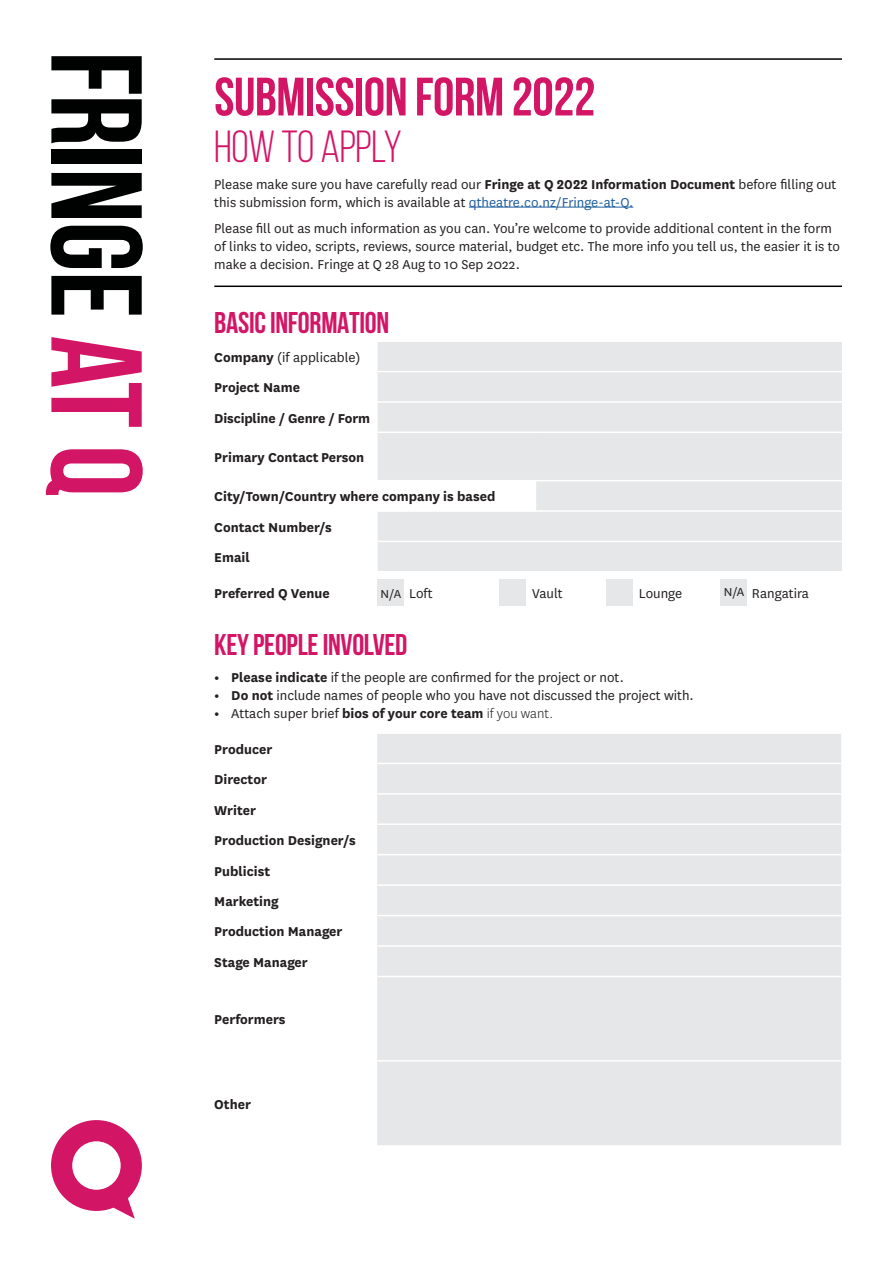
<style>
.page{position:relative;width:893px;height:1263px;background:#fff}
.page>*{position:absolute;margin:0;border:0;box-sizing:border-box;transform-origin:0 0}
.t1{font:700 129px "Bebas Neue";letter-spacing:-.01em;color:#000101}
.t2{font:700 54px "Bebas Neue";letter-spacing:-.01em;color:#d31566}
.t3{font:45px "Bebas Neue";letter-spacing:-.01em;color:#d31566}
.t4{font:700 30px "Bebas Neue";letter-spacing:-.01em;color:#d31566}
.Body_Text{font:15px/18px "National";color:#231f20}
.Body_Text-2{font:700 15px "National";color:#231f20}
.Body{font:15px "National";color:#231f20}
.Body-2{font:700 15px "National";color:#231f20}
.t5{font:13.5px "National";color:#231f20}
.s1{color:#d31566}
.s2{font-weight:700}
.s3{color:#215e9e}
.s4{font-weight:400}
.s5{font-weight:300}
</style>
<div class="page">
<svg style="left:51px;top:1120px;width:91px;height:99px"></svg>
<div style="left:377px;top:734px;width:464px;height:411px;background:#e6e7e8"></div>
<hr style="left:377px;top:763px;width:464px;height:1px;background:#fff">
<hr style="left:377px;top:793px;width:464px;height:2px;background:#fff">
<hr style="left:377px;top:823px;width:464px;height:2px;background:#fff">
<hr style="left:377px;top:854px;width:464px;height:1px;background:#fff">
<hr style="left:377px;top:884px;width:464px;height:2px;background:#fff">
<hr style="left:377px;top:915px;width:464px;height:1px;background:#fff">
<hr style="left:377px;top:945px;width:464px;height:2px;background:#fff">
<hr style="left:377px;top:976px;width:464px;height:1px;background:#fff">
<hr style="left:377px;top:1060px;width:464px;height:1px;background:#fff">
<hr style="left:214px;top:58px;width:628px;height:2px;background:#000">
<hr style="left:214px;top:286px;width:628px;height:1px;background:#000">
<hr style="left:469px;top:207px;width:164px;height:1px;background:#215e9e">
<div style="left:378px;top:342px;width:464px;height:229px;background:#e6e7e8"></div>
<hr style="left:378px;top:371px;width:158px;height:1px;background:#fff">
<hr style="left:536px;top:371px;width:306px;height:1px;background:#fff">
<hr style="left:378px;top:401px;width:158px;height:2px;background:#fff">
<hr style="left:536px;top:401px;width:306px;height:2px;background:#fff">
<hr style="left:378px;top:432px;width:158px;height:1px;background:#fff">
<hr style="left:536px;top:432px;width:306px;height:1px;background:#fff">
<hr style="left:378px;top:480px;width:158px;height:1px;background:#fff">
<hr style="left:536px;top:480px;width:306px;height:1px;background:#fff">
<hr style="left:378px;top:510px;width:158px;height:2px;background:#fff">
<hr style="left:536px;top:510px;width:306px;height:2px;background:#fff">
<hr style="left:378px;top:541px;width:158px;height:1px;background:#fff">
<hr style="left:536px;top:541px;width:306px;height:1px;background:#fff">
<div style="left:606px;top:579px;width:26px;height:26px;background:#e6e7e8"></div>
<div style="left:499px;top:579px;width:27px;height:26px;background:#e6e7e8"></div>
<div style="left:378px;top:579px;width:26px;height:26px;background:#e6e7e8"></div>
<div style="left:721px;top:579px;width:26px;height:26px;background:#e6e7e8"></div>
<h1 class="t1" style="left:167px;top:51px;width:447px;rotate:90deg">FRINGE <span class="s1">AT Q</span></h1>
<p class="t2" style="left:214px;top:67px;width:383px">SUBMISSION FORM 2022</p>
<p class="t3" style="left:214px;top:122px;width:189px">HOW TO APPLY</p>
<p class="Body_Text" style="left:214px;top:174px;width:624px">Please make sure you have carefully read our <span class="s2">Fringe at Q 2022 Information Document</span> before filling out this submission form, which is available at <span class="s3">qtheatre.co.nz/Fringe-at-Q.</span></p>
<p class="Body_Text" style="left:214px;top:219px;width:627px">Please fill out as much information as you can. You’re welcome to provide additional content in the form of links to video, scripts, reviews, source material, budget etc. The more info you tell us, the easier it is to make a decision. Fringe at Q 28 Aug to 10 Sep 2022.</p>
<p class="t4" style="left:214px;top:306px;width:177px">BASIC INFORMATION</p>
<p class="Body_Text" style="left:214px;top:348px;width:148px"><span class="s2">Company</span> (if applicable)</p>
<p class="Body_Text-2" style="left:214px;top:377px;width:87px">Project Name</p>
<p class="Body_Text-2" style="left:214px;top:407px;width:157px">Discipline / Genre / Form</p>
<p class="Body_Text-2" style="left:214px;top:447px;width:151px">Primary Contact Person</p>
<p class="Body_Text-2" style="left:214px;top:486px;width:283px">City/Town/Country where company is based</p>
<p class="Body_Text-2" style="left:214px;top:517px;width:119px">Contact Number/s</p>
<p class="Body_Text-2" style="left:214px;top:547px;width:37px">Email</p>
<p class="Body-2" style="left:214px;top:582px;width:117px">Preferred Q Venue</p>
<p class="Body" style="left:409px;top:583px;width:25px">Loft</p>
<p class="Body" style="left:532px;top:583px;width:32px">Vault</p>
<p class="Body" style="left:639px;top:583px;width:45px">Lounge</p>
<p class="Body" style="left:752px;top:583px;width:59px">Rangatira</p>
<p class="t5" style="left:381px;top:585px;width:22px">N/A</p>
<p class="t5" style="left:724px;top:583px;width:22px">N/A</p>
<p class="t4" style="left:214px;top:628px;width:195px">KEY PEOPLE INVOLVED</p>
<p class="Body_Text" style="left:214px;top:668px;width:411px"><span class="s2">• Please indicate</span> if the people are confirmed for the project or not.</p>
<p class="Body_Text" style="left:214px;top:686px;width:481px"><span class="s2">• Do not</span> include names of people who you have not discussed the project with.</p>
<p class="Body_Text-2" style="left:214px;top:703px;width:340px">• <span class="s4">Attach super brief</span> bios of your core team <span class="s5">if you want.</span></p>
<p class="Body_Text-2" style="left:214px;top:739px;width:60px">Producer</p>
<p class="Body_Text-2" style="left:214px;top:769px;width:54px">Director</p>
<p class="Body_Text-2" style="left:214px;top:799px;width:43px">Writer</p>
<p class="Body_Text-2" style="left:214px;top:830px;width:143px">Production Designer/s</p>
<p class="Body_Text-2" style="left:214px;top:860px;width:57px">Publicist</p>
<p class="Body_Text-2" style="left:214px;top:891px;width:66px">Marketing</p>
<p class="Body_Text-2" style="left:214px;top:921px;width:130px">Production Manager</p>
<p class="Body_Text-2" style="left:214px;top:952px;width:95px">Stage Manager</p>
<p class="Body_Text-2" style="left:214px;top:1009px;width:73px">Performers</p>
<p class="Body_Text-2" style="left:214px;top:1093px;width:38px">Other</p>
</div>
